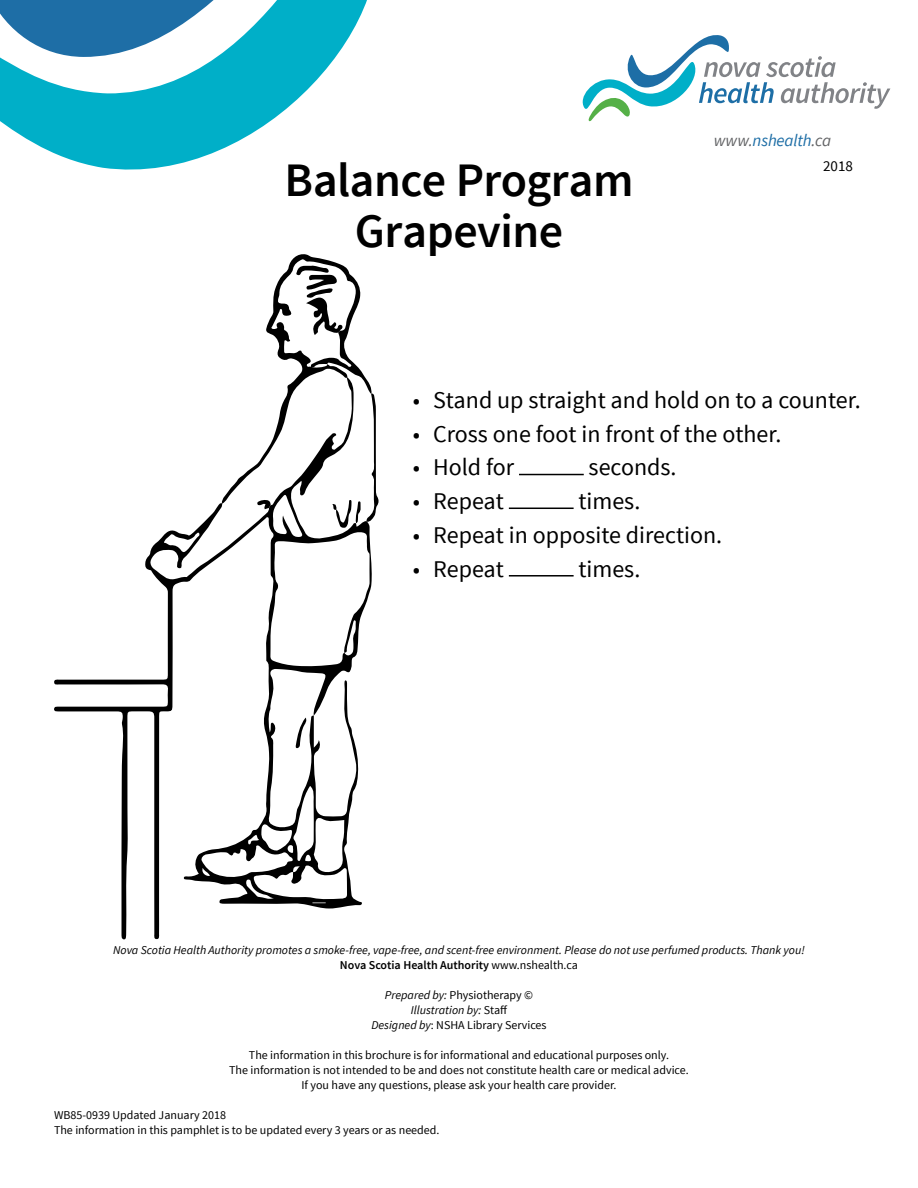
<style>
.page{position:relative;width:918px;height:1188px;background:#fff}
.page>*{position:absolute;margin:0;border:0;box-sizing:border-box;transform-origin:0 0}
.Pamphlet_Title{font:600 48px "Source Sans Pro";letter-spacing:-.01em;color:#000}
.t1{font:24px "Source Sans Pro";color:#000}
.t2{font:italic 16.95px "Source Sans Pro";letter-spacing:-.01em;color:#1e6ea6}
.page{font:15px "Source Sans Pro";color:#000}
.body_text{font:12px "Source Sans Pro";color:#000}
.body_text-2{font:italic 12px "Source Sans Pro";color:#000}
.body_text-3{font:600 12px "Source Sans Pro";color:#000}
.s1{color:#636466}
.s2{font-weight:400}
.s3{font-style:italic}
.s4{font-style:normal}
</style>
<div class="page">
<hr style="left:519px;top:474px;width:65px;height:1px;background:#000">
<hr style="left:509px;top:508px;width:65px;height:1px;background:#000">
<hr style="left:509px;top:575px;width:65px;height:2px;background:#000">
<svg style="left:54px;top:502px;width:318px;height:437px"></svg>
<svg style="left:295px;top:718px;width:12px;height:30px"></svg>
<svg style="left:222px;top:254px;width:157px;height:274px"></svg>
<svg style="left:582px;top:35px;width:308px;height:87px"></svg>
<svg style="left:0;top:0;width:367px;height:170px"></svg>
<p class="Pamphlet_Title" style="left:284px;top:150px;width:351px">Balance Program</p>
<p class="Pamphlet_Title" style="left:355px;top:201px;width:210px">Grapevine</p>
<p class="t2" style="left:714px;top:130px;width:119px"><span class="s1">www.</span>nshealth<span class="s1">.ca</span></p>
<p class="page" style="left:823px;top:157px;width:31px">2018</p>
<p class="t1" style="left:413px;top:385px;width:449px">• Stand up straight and hold on to a counter.</p>
<p class="t1" style="left:413px;top:419px;width:370px">• Cross one foot in front of the other.</p>
<p class="t1" style="left:413px;top:452px;width:103px">• Hold for</p>
<p class="t1" style="left:589px;top:452px;width:89px">seconds.</p>
<p class="t1" style="left:413px;top:486px;width:93px">• Repeat</p>
<p class="t1" style="left:578px;top:486px;width:63px">times.</p>
<p class="t1" style="left:413px;top:520px;width:311px">• Repeat in opposite direction.</p>
<p class="t1" style="left:413px;top:554px;width:93px">• Repeat</p>
<p class="t1" style="left:578px;top:554px;width:63px">times.</p>
<p class="body_text-2" style="left:113px;top:943px;width:693px">Nova Scotia Health Authority promotes a smoke-free, vape-free, and scent-free environment. Please do not use perfumed products. Thank you!</p>
<p class="body_text-3" style="left:340px;top:957px;width:240px">Nova Scotia Health Authority <span class="s2">www.nshealth.ca</span></p>
<p class="body_text" style="left:385px;top:988px;width:150px"><span class="s3">Prepared by:</span> Physiotherapy ©</p>
<p class="body_text-2" style="left:411px;top:1003px;width:98px">Illustration by: <span class="s4">Staff</span></p>
<p class="body_text" style="left:371px;top:1018px;width:177px"><span class="s3">Designed by</span>: NSHA Library Services</p>
<p class="body_text" style="left:249px;top:1048px;width:422px">The information in this brochure is for informational and educational purposes only.</p>
<p class="body_text" style="left:229px;top:1063px;width:461px">The information is not intended to be and does not constitute health care or medical advice.</p>
<p class="body_text" style="left:301px;top:1078px;width:317px">If you have any questions, please ask your health care provider.</p>
<p class="body_text" style="left:54px;top:1108px;width:174px">WB85-0939 Updated January 2018</p>
<p class="body_text" style="left:54px;top:1123px;width:387px">The information in this pamphlet is to be updated every 3 years or as needed.</p>
</div>
